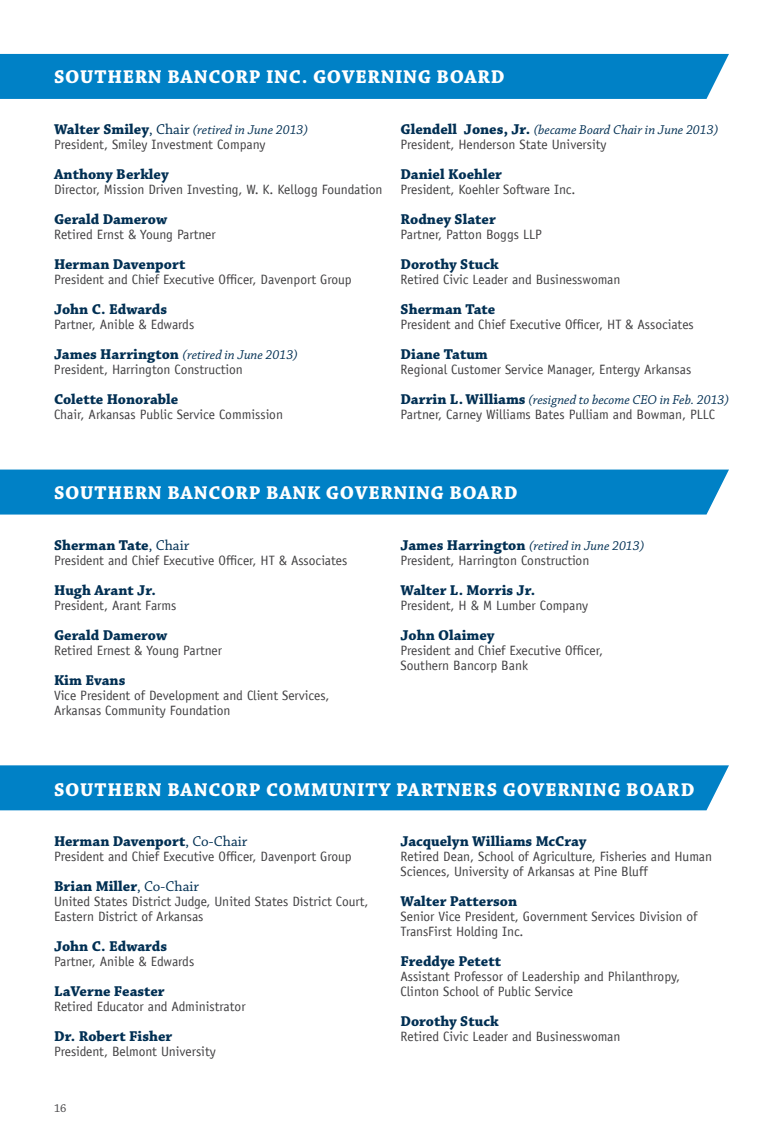
<style>
.page{position:relative;width:783px;height:1134px;background:#fff}
.page>*{position:absolute;margin:0;border:0;box-sizing:border-box;transform-origin:0 0}
.t1{font:700 19.5px "Chaparral Pro";letter-spacing:.035em;color:#fff}
.t2{font:700 15px "Chaparral Pro";color:#002f53}
.t3{font:13.5px/15px "Officina Sans Std";color:#414042}
.t4{font:italic 13.5px "Chaparral Pro";color:#002f53}
.t5{font:12px "Chaparral Pro";color:#414042}
.s1{font-weight:700;font-style:normal;font-size:15px}
.s2{font-style:normal;font-size:15px}
.s3{font-weight:400}
</style>
<div class="page">
<div style="left:0;top:765px;width:729px;height:45px;background:#0081c6"></div>
<div style="left:0;top:470px;width:729px;height:45px;background:#0081c6"></div>
<div style="left:0;top:54px;width:729px;height:45px;background:#0081c6"></div>
<h1 class="t1" style="left:54px;top:66px;width:425px">Southern Bancorp Inc . Governing Board</h1>
<p class="t4" style="left:54px;top:122px;width:256px"><span class="s1">Walter Smiley</span><span class="s2">, Chair</span> (retired in June 2013)</p>
<p class="t3" style="left:54px;top:137px;width:213px">President, Smiley Investment Company</p>
<p class="t2" style="left:54px;top:166px;width:116px">Anthony Berkley</p>
<p class="t3" style="left:54px;top:182px;width:330px">Director, Mission Driven Investing, W. K. Kellogg Foundation</p>
<p class="t2" style="left:54px;top:211px;width:115px">Gerald Damerow</p>
<p class="t3" style="left:54px;top:227px;width:163px">Retired Ernst &amp; Young Partner</p>
<p class="t2" style="left:54px;top:256px;width:133px">Herman Davenport</p>
<p class="t3" style="left:54px;top:272px;width:299px">President and Chief Executive Officer, Davenport Group</p>
<p class="t2" style="left:54px;top:301px;width:115px">John C. Edwards</p>
<p class="t3" style="left:54px;top:317px;width:142px">Partner, Anible &amp; Edwards</p>
<p class="t4" style="left:54px;top:347px;width:245px"><span class="s1">James Harrington</span> (retired in June 2013)</p>
<p class="t3" style="left:54px;top:362px;width:190px">President, Harrington Construction</p>
<p class="t2" style="left:54px;top:391px;width:126px">Colette Honorable</p>
<p class="t3" style="left:54px;top:407px;width:231px">Chair, Arkansas Public Service Commission</p>
<p class="t4" style="left:400px;top:122px;width:319px"><span class="s1">Glendell Jones, Jr.</span> (became Board Chair in June 2013)</p>
<p class="t3" style="left:401px;top:137px;width:208px">President, Henderson State University</p>
<p class="t2" style="left:400px;top:166px;width:103px">Daniel Koehler</p>
<p class="t3" style="left:400px;top:182px;width:176px">President, Koehler Software Inc.</p>
<p class="t2" style="left:400px;top:211px;width:97px">Rodney Slater</p>
<p class="t3" style="left:400px;top:227px;width:143px">Partner, Patton Boggs LLP</p>
<p class="t2" style="left:400px;top:256px;width:100px">Dorothy Stuck</p>
<p class="t3" style="left:400px;top:272px;width:222px">Retired Civic Leader and Businesswoman</p>
<p class="t2" style="left:400px;top:301px;width:96px">Sherman Tate</p>
<p class="t3" style="left:400px;top:317px;width:295px">President and Chief Executive Officer, HT &amp; Associates</p>
<p class="t2" style="left:400px;top:346px;width:89px">Diane Tatum</p>
<p class="t3" style="left:400px;top:362px;width:292px">Regional Customer Service Manager, Entergy Arkansas</p>
<p class="t4" style="left:400px;top:392px;width:330px"><span class="s1">Darrin L. Williams</span> (resigned to become CEO in Feb. 2013)</p>
<p class="t3" style="left:401px;top:407px;width:316px">Partner, Carney Williams Bates Pulliam and Bowman, PLLC</p>
<h1 class="t1" style="left:54px;top:481px;width:438px">Southern Bancorp Bank Governing Board</h1>
<p class="t2" style="left:54px;top:536px;width:137px">Sherman Tate<span class="s3">, Chair</span></p>
<p class="t3" style="left:54px;top:553px;width:295px">President and Chief Executive Officer, HT &amp; Associates</p>
<p class="t2" style="left:54px;top:581px;width:104px">Hugh Arant Jr.</p>
<p class="t3" style="left:54px;top:598px;width:124px">President, Arant Farms</p>
<p class="t2" style="left:54px;top:626px;width:115px">Gerald Damerow</p>
<p class="t3" style="left:54px;top:643px;width:170px">Retired Ernest &amp; Young Partner</p>
<p class="t2" style="left:54px;top:671px;width:73px">Kim Evans</p>
<p class="t3" style="left:54px;top:688px;width:277px">Vice President of Development and Client Services,<br>Arkansas Community Foundation</p>
<p class="t4" style="left:400px;top:538px;width:245px"><span class="s1">James Harrington</span> (retired in June 2013)</p>
<p class="t3" style="left:400px;top:553px;width:190px">President, Harrington Construction</p>
<p class="t2" style="left:400px;top:581px;width:136px">Walter L. Morris Jr.</p>
<p class="t3" style="left:400px;top:598px;width:189px">President, H &amp; M Lumber Company</p>
<p class="t2" style="left:400px;top:626px;width:96px">John Olaimey</p>
<p class="t3" style="left:400px;top:643px;width:204px">President and Chief Executive Officer,<br>Southern Bancorp Bank</p>
<h1 class="t1" style="left:54px;top:778px;width:356px">Southern Bancorp Community Par</h1>
<h1 class="t1" style="left:434px;top:778px;width:235px">tners Governing Board</h1>
<p class="t2" style="left:54px;top:833px;width:195px">Herman Davenport<span class="s3">, Co-Chair</span></p>
<p class="t3" style="left:54px;top:849px;width:299px">President and Chief Executive Officer, Davenport Group</p>
<p class="t2" style="left:54px;top:878px;width:147px">Brian Miller<span class="s3">, Co-Chair</span></p>
<p class="t3" style="left:54px;top:894px;width:316px">United States District Judge, United States District Court,<br>Eastern District of Arkansas</p>
<p class="t2" style="left:54px;top:938px;width:115px">John C. Edwards</p>
<p class="t3" style="left:54px;top:954px;width:142px">Partner, Anible &amp; Edwards</p>
<p class="t2" style="left:54px;top:983px;width:112px">LaVerne Feaster</p>
<p class="t3" style="left:54px;top:999px;width:193px">Retired Educator and Administrator</p>
<p class="t2" style="left:54px;top:1028px;width:120px">Dr. Robert Fisher</p>
<p class="t3" style="left:54px;top:1044px;width:163px">President, Belmont University</p>
<p class="t5" style="left:54px;top:1102px;width:14px">16</p>
<p class="t2" style="left:400px;top:833px;width:187px">Jacquelyn Williams McCray</p>
<p class="t3" style="left:400px;top:849px;width:313px">Retired Dean, School of Agriculture, Fisheries and Human<br>Sciences, University of Arkansas at Pine Bluff</p>
<p class="t2" style="left:400px;top:893px;width:118px">Walter Patterson</p>
<p class="t3" style="left:400px;top:909px;width:298px">Senior Vice President, Government Services Division of<br>TransFirst Holding Inc.</p>
<p class="t2" style="left:400px;top:953px;width:102px">Freddye Petett</p>
<p class="t3" style="left:400px;top:969px;width:281px">Assistant Professor of Leadership and Philanthropy,<br>Clinton School of Public Service</p>
<p class="t2" style="left:400px;top:1013px;width:100px">Dorothy Stuck</p>
<p class="t3" style="left:400px;top:1029px;width:222px">Retired Civic Leader and Businesswoman</p>
</div>
